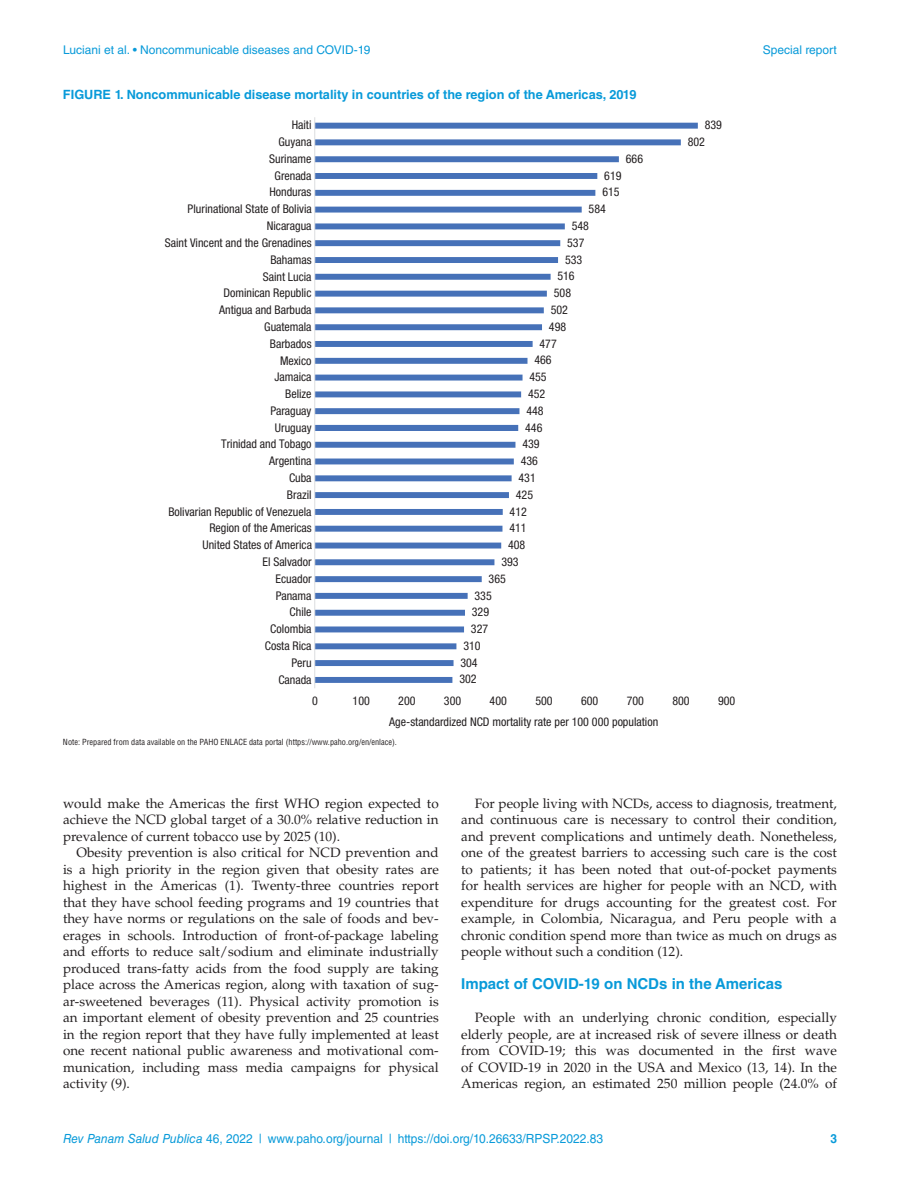
<style>
.page{position:relative;width:918px;height:1188px;background:#fff}
.page>*{position:absolute;margin:0;border:0;box-sizing:border-box;transform-origin:0 0}
.t1{font:700 15px "Helvetica LT Std";color:#089ad9}
.t2{font:13.5px/16.5px "Palatino LT Std";color:#231f20;text-align:justify}
.t3{font:700 12.75px "Helvetica LT Std";color:#089ad9}
.t4{font:12.6px "Helvetica LT Std";color:#089ad9;scale:.95 1}
.t5{font:700 12.6px "Helvetica LT Std";color:#089ad9;scale:.95 1}
.t6{font:condensed 12px "Helvetica Neue LT Std";color:#231f20}
.t7{font:12px "Helvetica LT Std";color:#089ad9}
.t8{font:condensed 8.25px "Helvetica LT Std";color:#231f20}
.s1{font-style:italic}
</style>
<div class="page">
<svg style="left:315px;top:123px;width:383px;height:560px"></svg>
<hr style="left:314px;top:117px;width:1px;height:571px;background:#dcdddf">
<p class="t7" style="left:63px;top:43px;width:309px">Luciani et al. • Noncommunicable diseases and COVID-19</p>
<p class="t7" style="left:763px;top:43px;width:76px">Special report</p>
<p class="t3" style="left:63px;top:87px;width:575px">FIGURE 1. Noncommunicable disease mortality in countries of the region of the Americas, 2019</p>
<p class="t6" style="left:292px;top:118px;width:21px">Haiti</p>
<p class="t6" style="left:279px;top:135px;width:35px">Guyana</p>
<p class="t6" style="left:269px;top:152px;width:44px">Suriname</p>
<p class="t6" style="left:626px;top:152px;width:19px">666</p>
<p class="t6" style="left:275px;top:168px;width:38px">Grenada</p>
<p class="t6" style="left:604px;top:168px;width:19px">619</p>
<p class="t6" style="left:270px;top:185px;width:43px">Honduras</p>
<p class="t6" style="left:602px;top:185px;width:19px">615</p>
<p class="t6" style="left:188px;top:202px;width:126px">Plurinational State of Bolivia</p>
<p class="t6" style="left:589px;top:202px;width:19px">584</p>
<p class="t6" style="left:267px;top:219px;width:46px">Nicaragua</p>
<p class="t6" style="left:572px;top:219px;width:19px">548</p>
<p class="t6" style="left:165px;top:236px;width:149px">Saint Vincent and the Grenadines</p>
<p class="t6" style="left:567px;top:236px;width:19px">537</p>
<p class="t6" style="left:270px;top:253px;width:43px">Bahamas</p>
<p class="t6" style="left:565px;top:252px;width:19px">533</p>
<p class="t6" style="left:263px;top:269px;width:50px">Saint Lucia</p>
<p class="t6" style="left:557px;top:269px;width:19px">516</p>
<p class="t6" style="left:223px;top:286px;width:90px">Dominican Republic</p>
<p class="t6" style="left:554px;top:286px;width:19px">508</p>
<p class="t6" style="left:219px;top:303px;width:94px">Antigua and Barbuda</p>
<p class="t6" style="left:551px;top:303px;width:19px">502</p>
<p class="t6" style="left:264px;top:320px;width:49px">Guatemala</p>
<p class="t6" style="left:549px;top:320px;width:19px">498</p>
<p class="t6" style="left:270px;top:337px;width:43px">Barbados</p>
<p class="t6" style="left:540px;top:336px;width:19px">477</p>
<p class="t6" style="left:280px;top:353px;width:33px">Mexico</p>
<p class="t6" style="left:534px;top:353px;width:19px">466</p>
<p class="t6" style="left:274px;top:370px;width:39px">Jamaica</p>
<p class="t6" style="left:529px;top:370px;width:19px">455</p>
<p class="t6" style="left:285px;top:387px;width:28px">Belize</p>
<p class="t6" style="left:528px;top:387px;width:19px">452</p>
<p class="t6" style="left:270px;top:404px;width:42px">Paraguay</p>
<p class="t6" style="left:526px;top:404px;width:19px">448</p>
<p class="t6" style="left:275px;top:420px;width:38px">Uruguay</p>
<p class="t6" style="left:525px;top:420px;width:19px">446</p>
<p class="t6" style="left:221px;top:437px;width:92px">Trinidad and Tobago</p>
<p class="t6" style="left:522px;top:437px;width:19px">439</p>
<p class="t6" style="left:269px;top:454px;width:44px">Argentina</p>
<p class="t6" style="left:521px;top:454px;width:19px">436</p>
<p class="t6" style="left:289px;top:471px;width:24px">Cuba</p>
<p class="t6" style="left:519px;top:471px;width:19px">431</p>
<p class="t6" style="left:287px;top:488px;width:26px">Brazil</p>
<p class="t6" style="left:516px;top:488px;width:19px">425</p>
<p class="t6" style="left:168px;top:504px;width:145px">Bolivarian Republic of Venezuela</p>
<p class="t6" style="left:510px;top:504px;width:19px">412</p>
<p class="t6" style="left:209px;top:521px;width:104px">Region of the Americas</p>
<p class="t6" style="left:509px;top:521px;width:19px">411</p>
<p class="t6" style="left:203px;top:538px;width:111px">United States of America</p>
<p class="t6" style="left:508px;top:538px;width:19px">408</p>
<p class="t6" style="left:263px;top:555px;width:51px">El Salvador</p>
<p class="t6" style="left:501px;top:555px;width:19px">393</p>
<p class="t6" style="left:276px;top:572px;width:37px">Ecuador</p>
<p class="t6" style="left:489px;top:572px;width:19px">365</p>
<p class="t6" style="left:276px;top:588px;width:37px">Panama</p>
<p class="t6" style="left:475px;top:588px;width:19px">335</p>
<p class="t6" style="left:290px;top:605px;width:23px">Chile</p>
<p class="t6" style="left:472px;top:605px;width:19px">329</p>
<p class="t6" style="left:270px;top:622px;width:43px">Colombia</p>
<p class="t6" style="left:471px;top:622px;width:19px">327</p>
<p class="t6" style="left:265px;top:639px;width:48px">Costa Rica</p>
<p class="t6" style="left:463px;top:639px;width:19px">310</p>
<p class="t6" style="left:291px;top:656px;width:22px">Peru</p>
<p class="t6" style="left:460px;top:655px;width:19px">304</p>
<p class="t6" style="left:278px;top:672px;width:35px">Canada</p>
<p class="t6" style="left:459px;top:672px;width:19px">302</p>
<p class="t6" style="left:705px;top:118px;width:19px">839</p>
<p class="t6" style="left:688px;top:135px;width:19px">802</p>
<p class="t6" style="left:312px;top:694px;width:7px">0</p>
<p class="t6" style="left:353px;top:694px;width:19px">100</p>
<p class="t6" style="left:398px;top:694px;width:19px">200</p>
<p class="t6" style="left:444px;top:694px;width:19px">300</p>
<p class="t6" style="left:490px;top:694px;width:19px">400</p>
<p class="t6" style="left:535px;top:694px;width:19px">500</p>
<p class="t6" style="left:581px;top:694px;width:19px">600</p>
<p class="t6" style="left:627px;top:694px;width:19px">700</p>
<p class="t6" style="left:672px;top:694px;width:19px">800</p>
<p class="t6" style="left:718px;top:694px;width:19px">900</p>
<p class="t6" style="left:389px;top:715px;width:271px">Age-standardized NCD mortality rate per 100 000 population</p>
<p class="t8" style="left:63px;top:737px;width:335px">Note: Prepared from data available on the PAHO ENLACE data portal (https://www.paho.org/en/enlace).</p>
<p class="t2" style="left:63px;top:795px;width:377px">would make the Americas the first WHO region expected to achieve the NCD global target of a 30.0% relative reduction in prevalence of current tobacco use by 2025 (10).</p>
<p class="t2" style="left:63px;top:845px;width:377px;text-indent:14px">Obesity prevention is also critical for NCD prevention and is a high priority in the region given that obesity rates are highest in the Americas (1). Twenty-three countries report that they have school feeding programs and 19 countries that they have norms or regulations on the sale of foods and bev&shy;erages in schools. Introduction of front-of-package labeling and efforts to reduce salt/sodium and eliminate industrially produced trans-fatty acids from the food supply are taking place across the Americas region, along with taxation of sug&shy;ar-sweetened beverages (11). Physical activity promotion is an important element of obesity prevention and 25 countries in the region report that they have fully implemented at least one recent national public awareness and motivational com&shy;munication, including mass media campaigns for physical activity (9).</p>
<p class="t2" style="left:461px;top:795px;width:377px;text-indent:14px">For people living with NCDs, access to diagnosis, treatment, and continuous care is necessary to control their condition, and prevent complications and untimely death. Nonetheless, one of the greatest barriers to accessing such care is the cost to patients; it has been noted that out-of-pocket payments for health services are higher for people with an NCD, with expenditure for drugs accounting for the greatest cost. For example, in Colombia, Nicaragua, and Peru people with a chronic condition spend more than twice as much on drugs as people without such a condition (12).</p>
<p class="t1" style="left:461px;top:975px;width:323px">Impact of COVID-19 on NCDs in the Americas</p>
<p class="t2" style="left:461px;top:1010px;width:377px;text-indent:14px">People with an underlying chronic condition, especially elderly people, are at increased risk of severe illness or death from COVID-19; this was documented in the first wave of COVID-19 in 2020 in the USA and Mexico (13, 14). In the Americas region, an estimated 250 million people (24.0% of</p>
<p class="t4" style="left:63px;top:1131px;width:570px"><span class="s1">Rev Panam Salud Publica</span> 46, 2022 | www.paho.org/journal | https://doi.org/10.26633/RPSP.2022.83</p>
<p class="t5" style="left:830px;top:1131px;width:9px">3</p>
</div>
